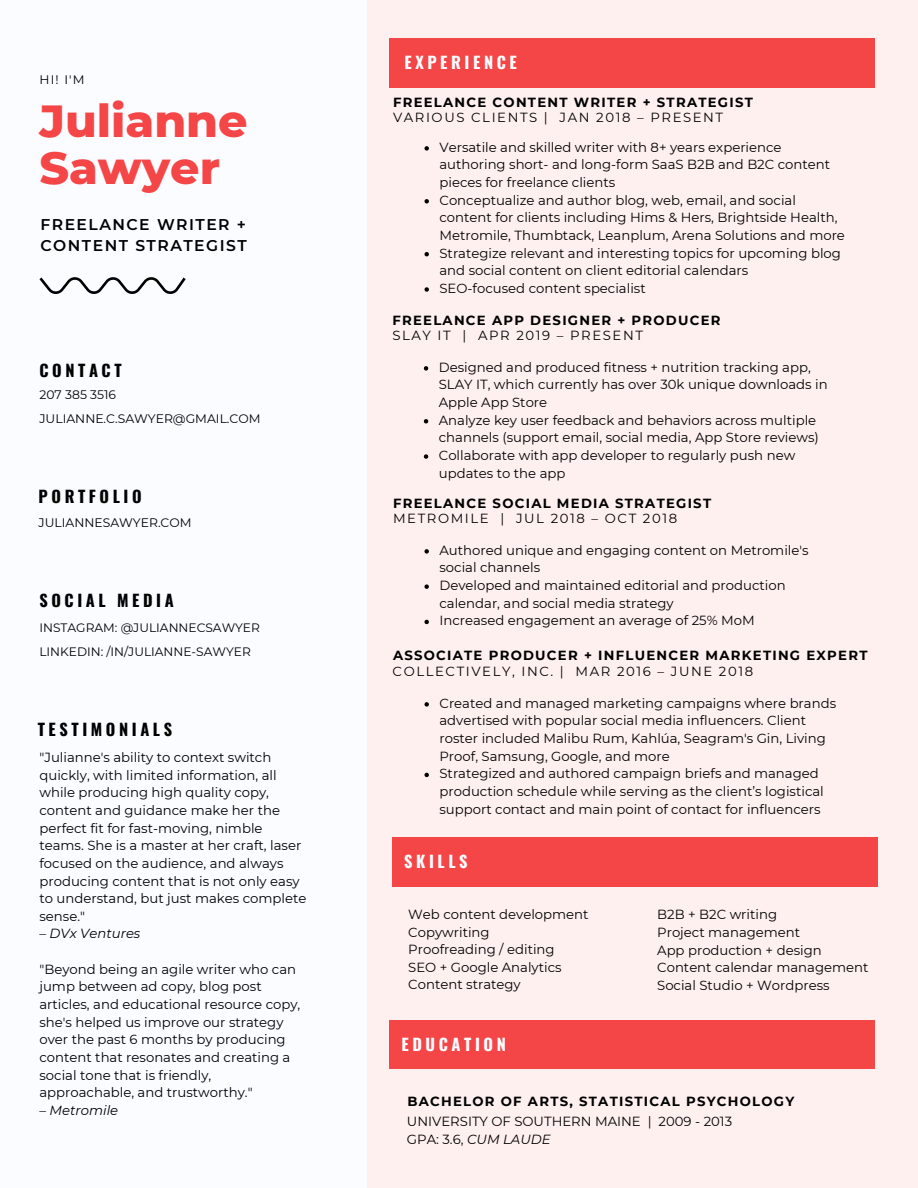
<style>
.page{position:relative;width:918px;height:1188px;background:#fff0f0}
.page>*{position:absolute;margin:0;border:0;box-sizing:border-box;transform-origin:0 0}
.t1{font:800 45.9px/47.2px "Montserrat";color:#f44647}
.t2{font:700 16.35px "Oswald";letter-spacing:.22em;color:#000}
.t3{font:700 16.35px "Oswald";letter-spacing:.22em;color:#fbfcff}
.t4{font:600 15.6px/21.3px "Montserrat";letter-spacing:.095em;color:#000}
.t5{font:13.2px/17.7px "Montserrat";color:#000}
.t6{font:700 13.2px "Montserrat";letter-spacing:.095em;color:#000}
.t7{font:13.2px "Montserrat";letter-spacing:.12em;color:#000}
.t8{font:italic 13.2px "Montserrat";color:#000}
.t9{font:12.3px/23.7px "Montserrat";color:#000}
.t10{font:12.15px/23.4px "Montserrat";color:#000}
.s1{font-style:italic}
</style>
<div class="page">
<div style="left:0;top:0;width:367px;height:1188px;background:#fbfcff"></div>
<svg style="left:39px;top:277px;width:147px;height:17px"></svg>
<div style="left:389px;top:39px;width:486px;height:48px;background:#f44647"></div>
<div style="left:389px;top:1020px;width:486px;height:48px;background:#f44647"></div>
<svg style="left:424px;top:549px;width:5px;height:5px"></svg>
<svg style="left:424px;top:584px;width:5px;height:5px"></svg>
<svg style="left:424px;top:620px;width:5px;height:4px"></svg>
<svg style="left:425px;top:702px;width:4px;height:5px"></svg>
<svg style="left:425px;top:773px;width:4px;height:4px"></svg>
<svg style="left:425px;top:146px;width:4px;height:5px"></svg>
<svg style="left:425px;top:199px;width:4px;height:4px"></svg>
<svg style="left:425px;top:252px;width:4px;height:4px"></svg>
<svg style="left:425px;top:287px;width:4px;height:5px"></svg>
<div style="left:392px;top:838px;width:486px;height:48px;background:#f44647"></div>
<svg style="left:424px;top:366px;width:4px;height:5px"></svg>
<svg style="left:424px;top:419px;width:4px;height:4px"></svg>
<svg style="left:424px;top:454px;width:4px;height:5px"></svg>
<p class="t9" style="left:39px;top:68px;width:47px">HI! I'M</p>
<h1 class="t1" style="left:39px;top:97px;width:210px">Julianne<br>Sawyer</h1>
<p class="t4" style="left:40px;top:214px;width:208px">FREELANCE WRITER +<br>CONTENT STRATEGIST</p>
<p class="t2" style="left:39px;top:357px;width:84px">CONTACT</p>
<p class="t9" style="left:39px;top:383px;width:223px">207 385 3516<br>JULIANNE.C.SAWYER@GMAIL.COM</p>
<p class="t2" style="left:39px;top:484px;width:105px">PORTFOLIO</p>
<p class="t9" style="left:39px;top:510px;width:155px">JULIANNESAWYER.COM</p>
<p class="t2" style="left:39px;top:587px;width:136px">SOCIAL MEDIA</p>
<p class="t10" style="left:39px;top:616px;width:222px">INSTAGRAM: @JULIANNECSAWYER<br>LINKEDIN: /IN/JULIANNE-SAWYER</p>
<p class="t2" style="left:38px;top:717px;width:136px">TESTIMONIALS</p>
<p class="t5" style="left:39px;top:748px;width:269px">"Julianne's ability to context switch quickly, with limited information, all while producing high quality copy, content and guidance make her the perfect fit for fast-moving, nimble teams. She is a master at her craft, laser focused on the audience, and always producing content that is not only easy to understand, but just makes complete sense."</p>
<p class="t8" style="left:39px;top:926px;width:103px">– DVx Ventures</p>
<p class="t5" style="left:39px;top:960px;width:262px">"Beyond being an agile writer who can jump between ad copy, blog post articles, and educational resource copy, she's helped us improve our strategy over the past 6 months by producing content that resonates and creating a social tone that is friendly, approachable, and trustworthy."</p>
<p class="t8" style="left:39px;top:1102px;width:80px">– Metromile</p>
<p class="t3" style="left:404px;top:49px;width:114px">EXPERIENCE</p>
<p class="t6" style="left:393px;top:94px;width:361px">FREELANCE CONTENT WRITER + STRATEGIST</p>
<p class="t7" style="left:393px;top:109px;width:332px">VARIOUS CLIENTS | JAN 2018 – PRESENT</p>
<p class="t5" style="left:439px;top:138px;width:407px">Versatile and skilled writer with 8+ years experience authoring short- and long-form SaaS B2B and B2C content pieces for freelance clients<br>Conceptualize and author blog, web, email, and social content for clients including Hims &amp; Hers, Brightside Health, Metromile, Thumbtack, Leanplum, Arena Solutions and more Strategize relevant and interesting topics for upcoming blog and social content on client editorial calendars<br>SEO-focused content specialist</p>
<p class="t6" style="left:392px;top:312px;width:330px">FREELANCE APP DESIGNER + PRODUCER</p>
<p class="t5" style="left:439px;top:358px;width:390px">Designed and produced fitness + nutrition tracking app, SLAY IT, which currently has over 30k unique downloads in Apple App Store<br>Analyze key user feedback and behaviors across multiple channels (support email, social media, App Store reviews)<br>Collaborate with app developer to regularly push new updates to the app</p>
<p class="t7" style="left:392px;top:327px;width:252px">SLAY IT | APR 2019 – PRESENT</p>
<p class="t6" style="left:393px;top:495px;width:320px">FREELANCE SOCIAL MEDIA STRATEGIST</p>
<p class="t5" style="left:439px;top:541px;width:371px">Authored unique and engaging content on Metromile's social channels<br>Developed and maintained editorial and production calendar, and social media strategy<br>Increased engagement an average of 25% MoM</p>
<p class="t7" style="left:393px;top:510px;width:286px">METROMILE | JUL 2018 – OCT 2018</p>
<p class="t6" style="left:393px;top:648px;width:476px">ASSOCIATE PRODUCER + INFLUENCER MARKETING EXPERT</p>
<p class="t7" style="left:393px;top:663px;width:362px">COLLECTIVELY, INC. | MAR 2016 – JUNE 2018</p>
<p class="t5" style="left:439px;top:694px;width:398px">Created and managed marketing campaigns where brands advertised with popular social media influencers. Client roster included Malibu Rum, Kahlúa, Seagram's Gin, Living Proof, Samsung, Google, and more<br>Strategized and authored campaign briefs and managed production schedule while serving as the client’s logistical support contact and main point of contact for influencers</p>
<p class="t3" style="left:404px;top:849px;width:65px">SKILLS</p>
<p class="t5" style="left:408px;top:905px;width:182px">Web content development<br>Copywriting<br>Proofreading / editing<br>SEO + Google Analytics<br>Content strategy</p>
<p class="t5" style="left:657px;top:906px;width:213px">B2B + B2C writing<br>Project management<br>App production + design<br>Content calendar management<br>Social Studio + Wordpress</p>
<p class="t3" style="left:401px;top:1031px;width:106px">EDUCATION</p>
<p class="t6" style="left:407px;top:1093px;width:388px">BACHELOR OF ARTS, STATISTICAL PSYCHOLOGY</p>
<p class="t5" style="left:407px;top:1113px;width:327px">UNIVERSITY OF SOUTHERN MAINE | 2009 - 2013<br>GPA: 3.6, <span class="s1">CUM LAUDE</span></p>
</div>
